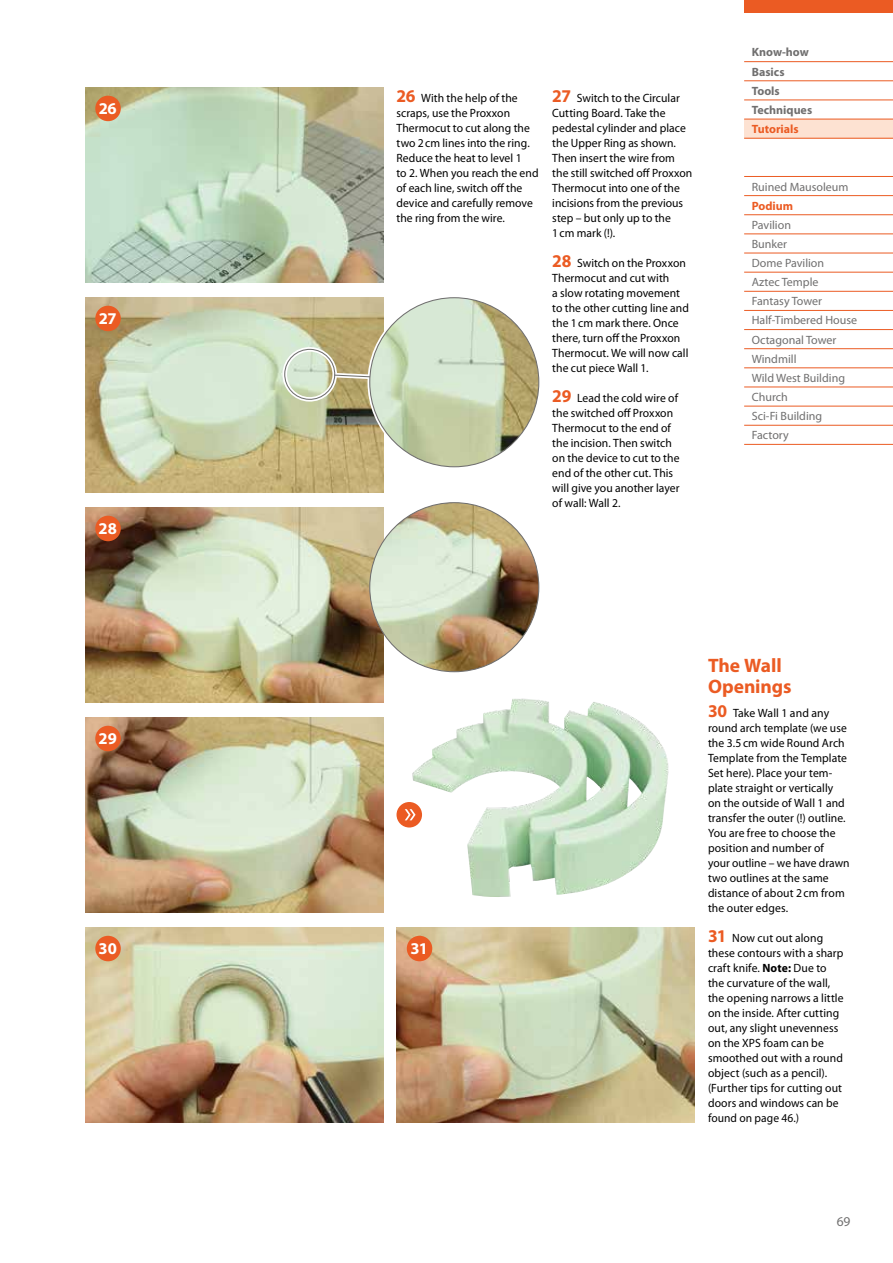
<style>
.page{position:relative;width:893px;height:1263px;background:#fff}
.page>*{position:absolute;margin:0;border:0;box-sizing:border-box;transform-origin:0 0}
.t1{font:700 19.5px/21px "Myriad Pro";letter-spacing:-.005em;color:#eb5b23}
.t2{font:700 16.5px "Myriad Pro";letter-spacing:-.01em;color:#fff}
.t3{font:13.5px "Myriad Pro";color:#706f6f}
.t4{font:12px/15px "Myriad Pro";letter-spacing:.005em;color:#000}
.t5{font:12px/19.2px "Myriad Pro";color:#706f6f}
.t6{font:700 12px/19.2px "Myriad Pro";color:#706f6f}
.t7{font:700 12px "Myriad Pro";color:#eb5b23}
.s1{font-weight:700;font-size:18px;color:#eb5b23}
.s2{font-weight:700}
</style>
<div class="page">
<img style="left:85px;top:297px;width:298px;height:195px">
<img style="left:85px;top:87px;width:298px;height:195px">
<img style="left:85px;top:507px;width:298px;height:195px">
<img style="left:85px;top:717px;width:298px;height:195px">
<img style="left:85px;top:927px;width:298px;height:195px">
<div style="left:95px;top:96px;width:26px;height:25px;background:#eb5b23;border-radius:50%"></div>
<div style="left:95px;top:516px;width:26px;height:25px;background:#eb5b23;border-radius:50%"></div>
<div style="left:95px;top:306px;width:26px;height:25px;background:#eb5b23;border-radius:50%"></div>
<div style="left:95px;top:726px;width:26px;height:25px;background:#eb5b23;border-radius:50%"></div>
<div style="left:95px;top:936px;width:26px;height:25px;background:#eb5b23;border-radius:50%"></div>
<img style="left:370px;top:503px;width:169px;height:169px;border-radius:85px">
<div style="left:282px;top:347px;width:55px;height:55px;border:4px solid #fff;border-radius:50%"></div>
<div style="left:284px;top:348px;width:52px;height:52px;border:1px solid #706f6f;border-radius:50%"></div>
<svg style="left:330px;top:370px;width:40px;height:18px"></svg>
<img style="left:370px;top:298px;width:169px;height:169px;border-radius:85px">
<img style="left:412px;top:698px;width:257px;height:199px">
<img style="left:396px;top:927px;width:299px;height:195px">
<div style="left:407px;top:936px;width:25px;height:25px;background:#eb5b23;border-radius:50%"></div>
<div style="left:396px;top:802px;width:26px;height:25px;background:#eb5b23;border-radius:50%"></div>
<svg style="left:405px;top:809px;width:11px;height:11px"></svg>
<div style="left:744px;top:0;width:149px;height:13px;background:#eb5b23"></div>
<div style="left:744px;top:119px;width:149px;height:19px;background:#fde2d2"></div>
<hr style="left:744px;top:61px;width:149px;height:1px;background:#eb5b23">
<hr style="left:744px;top:80px;width:149px;height:1px;background:#eb5b23">
<hr style="left:744px;top:100px;width:149px;height:1px;background:#eb5b23">
<hr style="left:744px;top:119px;width:149px;height:1px;background:#eb5b23">
<hr style="left:744px;top:138px;width:149px;height:1px;background:#eb5b23">
<hr style="left:744px;top:176px;width:149px;height:1px;background:#eb5b23">
<hr style="left:744px;top:195px;width:149px;height:1px;background:#eb5b23">
<hr style="left:744px;top:214px;width:149px;height:1px;background:#eb5b23">
<hr style="left:744px;top:234px;width:149px;height:1px;background:#eb5b23">
<hr style="left:744px;top:253px;width:149px;height:1px;background:#eb5b23">
<hr style="left:744px;top:272px;width:149px;height:1px;background:#eb5b23">
<hr style="left:744px;top:291px;width:149px;height:1px;background:#eb5b23">
<hr style="left:744px;top:310px;width:149px;height:1px;background:#eb5b23">
<hr style="left:744px;top:329px;width:149px;height:1px;background:#eb5b23">
<hr style="left:744px;top:348px;width:149px;height:1px;background:#eb5b23">
<hr style="left:744px;top:367px;width:149px;height:1px;background:#eb5b23">
<hr style="left:744px;top:387px;width:149px;height:1px;background:#eb5b23">
<hr style="left:744px;top:406px;width:149px;height:1px;background:#eb5b23">
<hr style="left:744px;top:425px;width:149px;height:1px;background:#eb5b23">
<hr style="left:744px;top:444px;width:149px;height:1px;background:#eb5b23">
<h2 class="t2" style="left:99px;top:97px;width:20px">26</h2>
<h2 class="t2" style="left:99px;top:307px;width:19px">27</h2>
<h2 class="t2" style="left:99px;top:517px;width:20px">28</h2>
<p class="t4" style="left:396px;top:90px;width:144px"><span class="s1">26</span> With the help of the scraps, use the Proxxon<br>Thermocut to cut along the two 2cm lines into the ring.<br>Reduce the heat to level 1<br>to 2. When you reach the end of each line, switch off the device and carefully remove the ring from the wire.</p>
<p class="t4" style="left:552px;top:90px;width:142px"><span class="s1">27</span> Switch to the Circular<br>Cutting Board. Take the pedestal cylinder and place the Upper Ring as shown.<br>Then insert the wire from the still switched off Proxxon<br>Thermocut into one of the incisions from the previous step – but only up to the<br>1cm mark (!).</p>
<p class="t4" style="left:552px;top:255px;width:138px"><span class="s1">28</span> Switch on the Proxxon<br>Thermocut and cut with<br>a slow rotating movement to the other cutting line and the 1cm mark there. Once there, turn off the Proxxon<br>Thermocut. We will now call the cut piece Wall 1.</p>
<p class="t4" style="left:552px;top:390px;width:129px"><span class="s1">29</span> Lead the cold wire of the switched off Proxxon<br>Thermocut to the end of the incision. Then switch on the device to cut to the end of the other cut. This will give you another layer of wall: Wall 2.</p>
<p class="t6" style="left:752px;top:42px;width:62px">Know-how<br>Basics<br>Tools<br>Techniques</p>
<p class="t7" style="left:752px;top:121px;width:48px">Tutorials</p>
<p class="t5" style="left:752px;top:177px;width:98px">Ruined Mausoleum</p>
<p class="t7" style="left:752px;top:198px;width:43px">Podium</p>
<p class="t5" style="left:752px;top:215px;width:107px">Pavilion<br>Bunker<br>Dome Pavilion<br>Aztec Temple<br>Fantasy Tower<br>Half-Timbered House<br>Octagonal Tower<br>Windmill<br>Wild West Building<br>Church<br>Sci-Fi Building<br>Factory</p>
<h2 class="t2" style="left:99px;top:727px;width:20px">29</h2>
<h2 class="t2" style="left:99px;top:937px;width:20px">30</h2>
<h2 class="t2" style="left:410px;top:937px;width:19px">31</h2>
<h1 class="t1" style="left:708px;top:654px;width:85px">The Wall<br>Openings</h1>
<p class="t4" style="left:708px;top:705px;width:143px"><span class="s1">30</span> Take Wall 1 and any round arch template (we use the 3.5cm wide Round Arch<br>Template from the Template<br>Set here). Place your tem&shy;plate straight or vertically<br>on the outside of Wall 1 and transfer the outer (!) outline.<br>You are free to choose the position and number of<br>your outline – we have drawn two outlines at the same distance of about 2cm from the outer edges.</p>
<p class="t4" style="left:708px;top:930px;width:137px"><span class="s1">31</span> Now cut out along these contours with a sharp craft knife. <span class="s2">Note:</span> Due to the curvature of the wall, the opening narrows a little on the inside. After cutting out, any slight unevenness on the XPS foam can be smoothed out with a round object (such as a pencil). (Further tips for cutting out doors and windows can be found on page 46.)</p>
<p class="t3" style="left:837px;top:1213px;width:15px">69</p>
</div>
